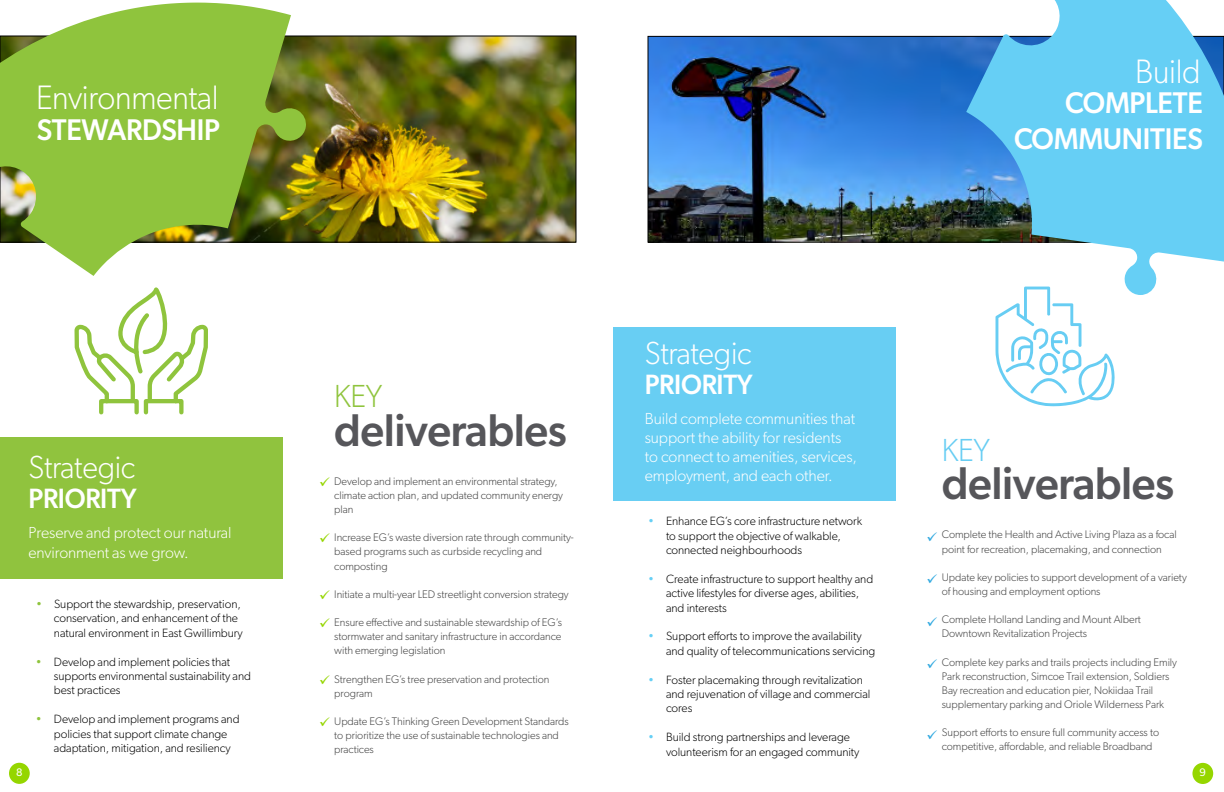
<style>
.page{position:relative;width:1224px;height:792px;background:#fff}
.page>*{position:absolute;margin:0;border:0;box-sizing:border-box;transform-origin:0 0}
.t1{font:500 46px "Gibson";letter-spacing:-.01em;color:#56565a;scale:.95 1}
.t2{font:300 34px "Gibson";letter-spacing:-.01em;color:#fff;scale:.95 1}
.t3{font:300 32px "Gibson";letter-spacing:-.01em;color:#fff;scale:.95 1}
.t4{font:300 32px "Gibson";color:#8fc43d;scale:.95 1}
.t5{font:300 32px "Gibson";color:#67cdf3;scale:.95 1}
.t6{font:500 30px/36px "Gibson";letter-spacing:-.01em;color:#fff;text-align:right;scale:.95 1}
.t7{font:500 28px "Gibson";letter-spacing:-.01em;color:#fff;scale:.95 1}
.t8{font:300 16px/19.2px "Gibson";letter-spacing:-.005em;color:#fff}
.t9{font:300 12px/14.4px "Gibson";letter-spacing:-.005em;color:#000}
.t10{font:300 11px/14px "Gibson";letter-spacing:-.005em;color:#424242}
.t11{font:11px "Gibson";color:#fff}
.s1{color:#8fc43d}
.s2{color:#66cff5}
</style>
<div class="page">
<img style="left:650px;top:38px;width:316px;height:203px">
<svg style="left:996px;top:295px;width:119px;height:112px"></svg>
<svg style="left:966px;top:0;width:258px;height:295px;fill:#66cff5"></svg>
<div style="left:613px;top:327px;width:282px;height:173px;background:#68cef3"></div>
<img style="left:307px;top:38px;width:267px;height:203px">
<svg style="left:0;top:3px;width:307px;height:273px;fill:#8fc43d"></svg>
<svg style="left:75px;top:287px;width:133px;height:127px"></svg>
<div style="left:0;top:438px;width:282px;height:141px;background:#90c33e"></div>
<div style="left:9px;top:763px;width:21px;height:21px;background:#95d600;border-radius:50%"></div>
<div style="left:1192px;top:763px;width:21px;height:21px;background:#95d600;border-radius:50%"></div>
<h2 class="t2" style="left:36px;top:77px;width:194px">Environmental</h2>
<h3 class="t6" style="left:37px;top:111px;width:194px">STEWARDSHIP</h3>
<h3 class="t3" style="left:29px;top:448px;width:114px">Strategic</h3>
<h3 class="t7" style="left:29px;top:482px;width:115px">PRIORITY</h3>
<h3 class="t8" style="left:29px;top:523px;width:204px">Preserve and protect our natural environment as we grow.</h3>
<p class="t9" style="left:54px;top:597px;width:190px;text-indent:-18px"><span class="s1">•</span> Support the stewardship, preservation, conservation, and enhancement of the natural environment in East Gwillimbury</p>
<p class="t9" style="left:54px;top:654px;width:199px;text-indent:-18px"><span class="s1">•</span> Develop and implement policies that supports environmental sustainability and best practices</p>
<p class="t9" style="left:54px;top:712px;width:187px;text-indent:-18px"><span class="s1">•</span> Develop and implement programs and policies that support climate change adaptation, mitigation, and resiliency</p>
<h2 class="t2" style="left:1135px;top:51px;width:71px">Build</h2>
<h3 class="t6" style="left:1014px;top:85px;width:200px">COMPLETE<br>COMMUNITIES</h3>
<h3 class="t4" style="left:334px;top:377px;width:52px">KEY</h3>
<h1 class="t1" style="left:334px;top:402px;width:246px">deliverables</h1>
<p class="t10" style="left:334px;top:474px;width:230px">Develop and implement an environmental strategy, climate action plan, and updated community energy plan</p>
<p class="t10" style="left:334px;top:531px;width:241px">Increase EG’s waste diversion rate through community&shy;based programs such as curbside recycling and composting</p>
<p class="t10" style="left:334px;top:587px;width:236px">Initiate a multi-year LED streetlight conversion strategy</p>
<p class="t10" style="left:334px;top:615px;width:229px;text-align:justify">Ensure efective and sustainable stewardship of EG’s stormwater and sanitary infrastructure in accordance with emerging legislation</p>
<p class="t10" style="left:334px;top:672px;width:217px">Strengthen EG’s tree preservation and protection program</p>
<p class="t10" style="left:334px;top:714px;width:236px">Update EG’s Thinking Green Development Standards to prioritize the use of sustainable technologies and practices</p>
<h3 class="t3" style="left:645px;top:333px;width:114px">Strategic</h3>
<h3 class="t7" style="left:645px;top:367px;width:115px">PRIORITY</h3>
<h3 class="t8" style="left:645px;top:408px;width:214px">Build complete communities that support the ability for residents to connect to amenities, services, employment, and each other.</h3>
<p class="t9" style="left:666px;top:514px;width:198px;text-indent:-18px"><span class="s2">•</span> Enhance EG’s core infrastructure network to support the objective of walkable, connected neighbourhoods</p>
<p class="t9" style="left:666px;top:571px;width:209px;text-indent:-18px"><span class="s2">•</span> Create infrastructure to support healthy and active lifestyles for diverse ages, abilities, and interests</p>
<p class="t9" style="left:666px;top:629px;width:211px;text-indent:-18px"><span class="s2">•</span> Support eforts to improve the availability and quality of telecommunications servicing</p>
<p class="t9" style="left:666px;top:672px;width:206px;text-indent:-18px"><span class="s2">•</span> Foster placemaking through revitalization and rejuvenation of village and commercial cores</p>
<p class="t9" style="left:666px;top:730px;width:195px;text-indent:-18px"><span class="s2">•</span> Build strong partnerships and leverage volunteerism for an engaged community</p>
<h3 class="t5" style="left:942px;top:430px;width:52px">KEY</h3>
<h1 class="t1" style="left:942px;top:456px;width:246px">deliverables</h1>
<p class="t10" style="left:942px;top:528px;width:237px">Complete the Health and Active Living Plaza as a focal point for recreation, placemaking, and connection</p>
<p class="t10" style="left:942px;top:570px;width:247px">Update key policies to support development of a variety of housing and employment options</p>
<p class="t10" style="left:942px;top:612px;width:201px">Complete Holland Landing and Mount Albert<br>Downtown Revitalization Projects</p>
<p class="t10" style="left:942px;top:655px;width:237px">Complete key parks and trails projects including Emily Park reconstruction, Simcoe Trail extension, Soldiers Bay recreation and education pier, Nokiidaa Trail supplementary parking and Oriole Wilderness Park</p>
<p class="t10" style="left:942px;top:725px;width:219px">Support eforts to ensure full community access to competitive, afordable, and reliable Broadband</p>
<p class="t11" style="left:16px;top:766px;width:8px">8</p>
<p class="t11" style="left:1200px;top:766px;width:8px">9</p>
</div>
